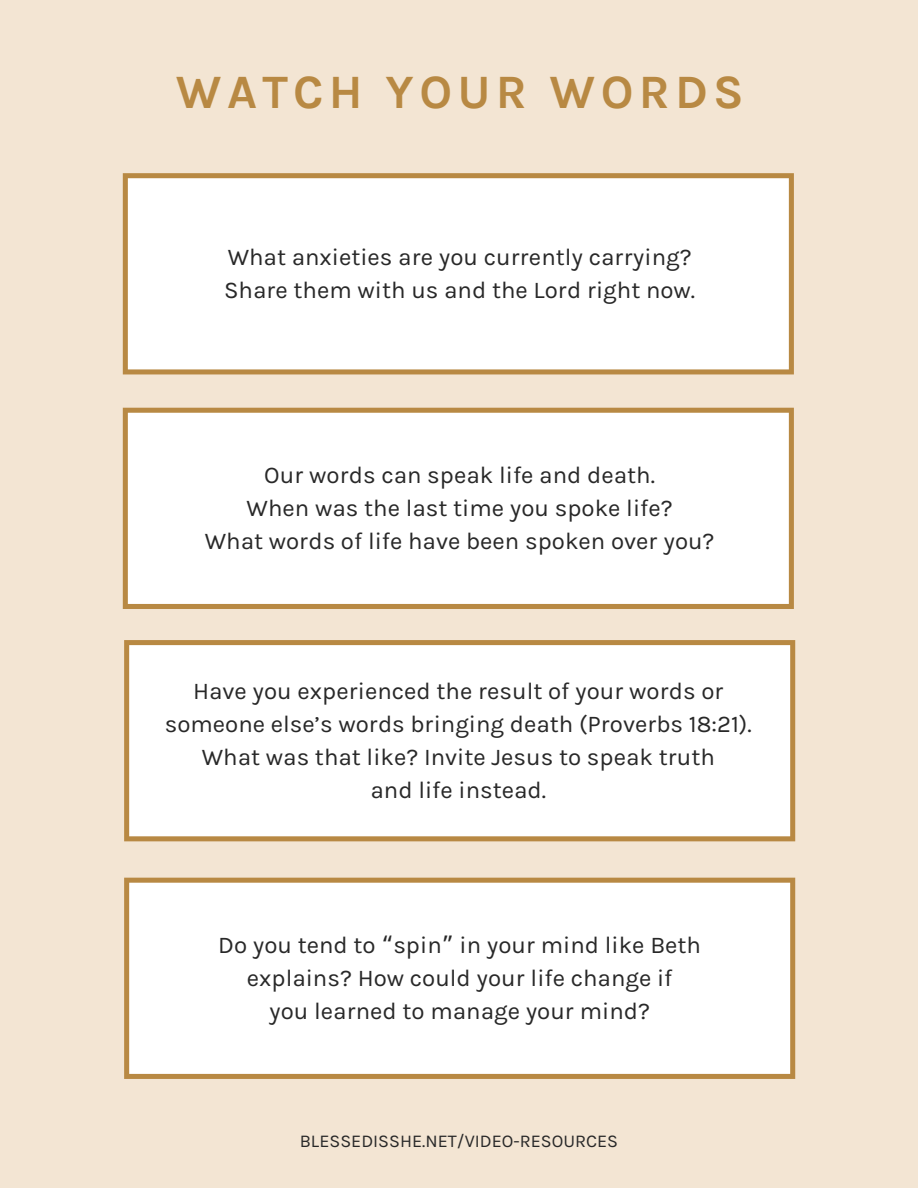
<style>
.page{position:relative;width:918px;height:1188px;background:#f3e5d3}
.page>*{position:absolute;margin:0;border:0;box-sizing:border-box;transform-origin:0 0}
.t1{font:700 48px "Karla";letter-spacing:.11em;color:#b88943}
.t2{font:24px/32.8px "Karla";color:#282828;text-align:center}
.t3{font:18px "Karla";color:#282828}
.s1{font-family:"Noto Sans Gurmukhi"}
</style>
<div class="page">
<svg style="left:123px;top:173px;width:671px;height:201px;background:#faf7f3"></svg>
<svg style="left:123px;top:408px;width:671px;height:201px;background:#faf7f2"></svg>
<svg style="left:124px;top:640px;width:671px;height:201px;background:#faf7f3"></svg>
<svg style="left:124px;top:878px;width:671px;height:201px;background:#faf7f3"></svg>
<h1 class="t1" style="left:175px;top:64px;width:570px">WATCH YOUR WORDS</h1>
<p class="t2" style="left:224px;top:241px;width:473px;text-align:left">What anxieties are you currently carrying?<br>Share them with us and the Lord right now.</p>
<p class="t2" style="left:205px;top:459px;width:511px">Our words can speak life and death.<br>When was the last time you spoke life?<br>What words of life have been spoken over you?</p>
<p class="t2" style="left:165px;top:675px;width:588px">Have you experienced the result of your words or someone else’s words bringing death (Proverbs 18:21).<br>What was that like? Invite Jesus to speak truth<br>and life instead.</p>
<p class="t2" style="left:218px;top:929px;width:484px">Do you tend to <span class="s1">“</span>spin<span class="s1">”</span> in your mind like Beth explains? How could your life change if<br>you learned to manage your mind?</p>
<p class="t3" style="left:300px;top:1131px;width:320px">BLESSEDISSHE.NET/VIDEO-RESOURCES</p>
</div>
